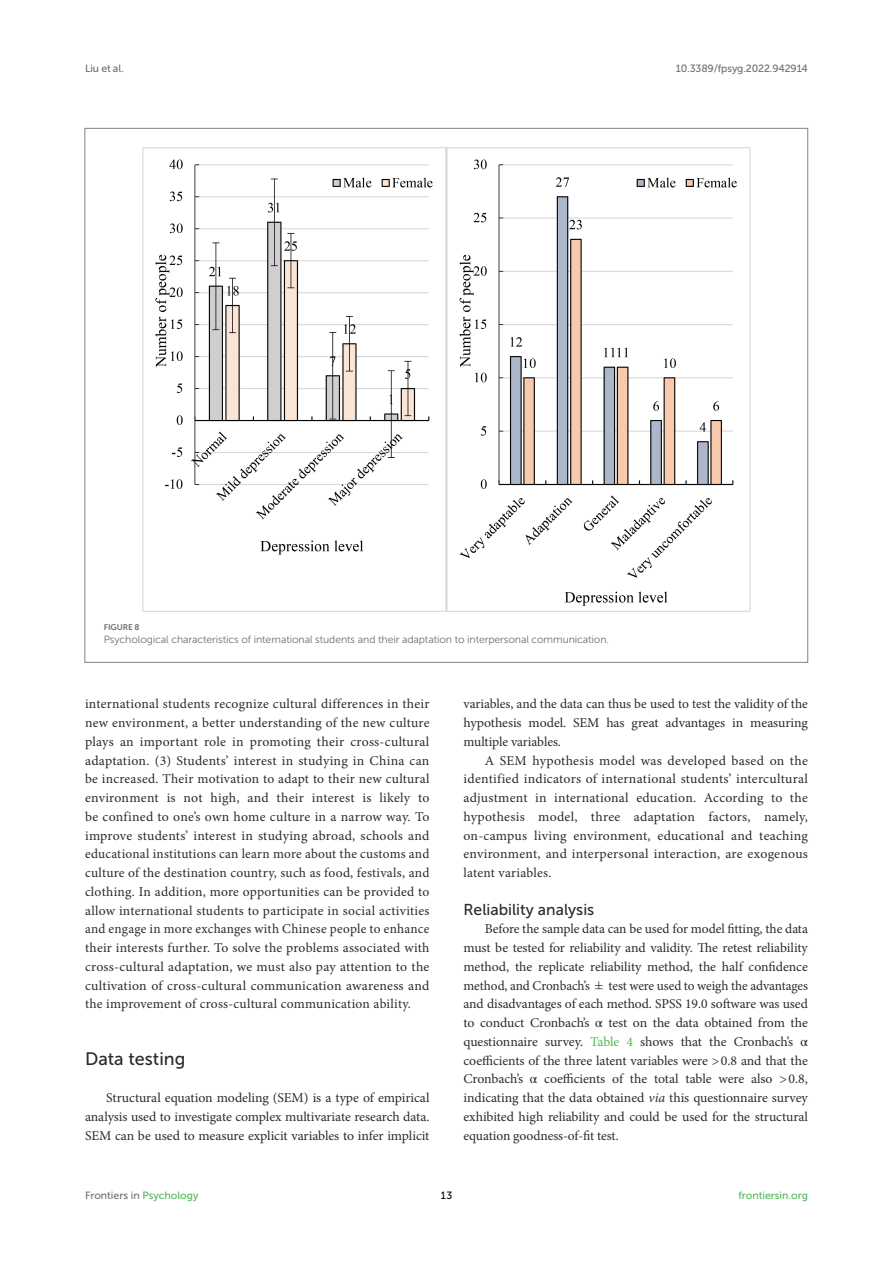
<style>
.page{position:relative;width:893px;height:1263px;background:#fff}
.page>*{position:absolute;margin:0;border:0;box-sizing:border-box;transform-origin:0 0}
.HEAD_2{font:18px "Museo Sans 500";color:#2b2b2a}
.HEAD_3{font:15.75px "Museo Sans 500";color:#2b2b2a}
.TEXT{font:13.5px/18.8px "Minion Pro";letter-spacing:.02em;color:#2b2b2a;text-align:justify}
.TEXT_FLUSH{font:13.5px/18.8px "Minion Pro";letter-spacing:-.005em;color:#2b2b2a;text-align:justify}
.FIG_LEG{font:10.5px "Museo Sans 300";letter-spacing:-.01em;color:#706f70}
.t1{font:10.5px "Museo Sans 500";letter-spacing:-.015em;color:#706f70}
.t2{font:10.5px "Museo Sans 500";color:#4eb855}
.t3{font:10.5px "Museo Sans 500";color:#000}
.FIG_HD{font:8.25px "Museo Sans 700";letter-spacing:-.01em;color:#706f70}
.s1{font-family:"Times New Roman";font-size:14.25px;color:#000}
.s2{font-family:"STIX General"}
.s3{color:#4eb855}
.s4{font-style:italic}
</style>
<div class="page">
<img style="left:142px;top:147px;width:609px;height:464px">
<p class="t1" style="left:85px;top:63px;width:40px">Liu et al.</p>
<p class="t1" style="left:676px;top:63px;width:133px">10.3389/fpsyg.2022.942914</p>
<p class="FIG_HD" style="left:104px;top:622px;width:37px">FIGURE 8</p>
<p class="FIG_LEG" style="left:104px;top:634px;width:507px">Psychological characteristics of international students and their adaptation to interpersonal communication.</p>
<p class="TEXT" style="left:85px;top:695px;width:346px">international students recognize cultural differences in their new environment, a better understanding of the new culture plays an important role in promoting their cross-cultural adaptation. (3) Students’ interest in studying in China can be increased. Their motivation to adapt to their new cultural environment is not high, and their interest is likely to be confined to one’s own home culture in a narrow way. To improve students’ interest in studying abroad, schools and educational institutions can learn more about the customs and culture of the destination country, such as food, festivals, and clothing. In addition, more opportunities can be provided to allow international students to participate in social activities and engage in more exchanges with Chinese people to enhance their interests further. To solve the problems associated with cross-cultural adaptation, we must also pay attention to the cultivation of cross-cultural communication awareness and the improvement of cross-cultural communication ability.</p>
<p class="HEAD_2" style="left:85px;top:1048px;width:102px">Data testing</p>
<p class="TEXT_FLUSH" style="left:85px;top:1088px;width:346px;text-indent:21px">Structural equation modeling (SEM) is a type of empirical analysis used to investigate complex multivariate research data.<br>SEM can be used to measure explicit variables to infer implicit</p>
<p class="TEXT_FLUSH" style="left:463px;top:695px;width:346px">variables, and the data can thus be used to test the validity of the hypothesis model. SEM has great advantages in measuring multiple variables.</p>
<p class="TEXT" style="left:463px;top:751px;width:346px;text-indent:21px">A SEM hypothesis model was developed based on the identified indicators of international students’ intercultural adjustment in international education. According to the hypothesis model, three adaptation factors, namely, on-campus living environment, educational and teaching environment, and interpersonal interaction, are exogenous latent variables.</p>
<p class="HEAD_3" style="left:463px;top:900px;width:132px">Reliability analysis</p>
<p class="TEXT_FLUSH" style="left:463px;top:920px;width:346px;text-indent:21px">Before the sample data can be used for model fitting, the data must be tested for reliability and validity. The retest reliability method, the replicate reliability method, the half confidence method, and Cronbach’s <span class="s1">±</span> test were used to weigh the advantages and disadvantages of each method. SPSS 19.0 software was used to conduct Cronbach’s <span class="s2">α</span> test on the data obtained from the questionnaire survey. <span class="s3">Table 4</span> shows that the Cronbach’s <span class="s2">α </span>coefficients of the three latent variables were &gt;0.8 and that the Cronbach’s <span class="s2">α</span> coefficients of the total table were also &gt;0.8, indicating that the data obtained <span class="s4">via</span> this questionnaire survey exhibited high reliability and could be used for the structural equation goodness-of-fit test.</p>
<p class="t1" style="left:85px;top:1190px;width:115px">Frontiers in <span class="s3">Psychology</span></p>
<p class="t3" style="left:441px;top:1190px;width:13px">13</p>
<p class="t2" style="left:738px;top:1190px;width:71px">frontiersin.org</p>
</div>
